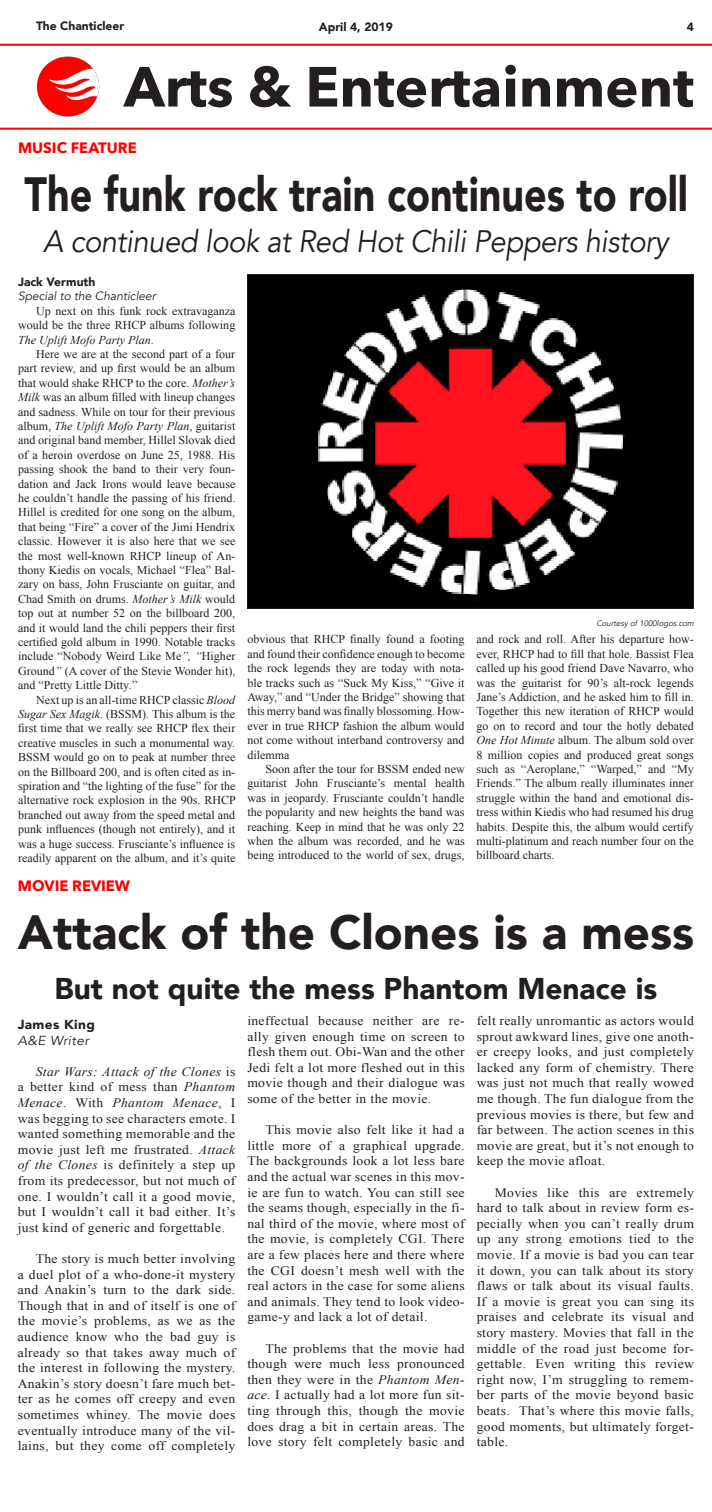
<style>
.page{position:relative;width:712px;height:1512px;background:#fff}
.page>*{position:absolute;margin:0;border:0;box-sizing:border-box;transform-origin:0 0}
.t1{font:700 56px "Avenir Next";color:#231f20}
.t2{font:900 48px "Avenir";color:#231f20;scale:.82 1}
.t3{font:900 48px "Avenir";color:#231f20}
.t4{font:italic 31px "Avenir";letter-spacing:-.015em;color:#231f20;scale:.94 1}
.t5{font:900 30px "Avenir";color:#231f20}
.t6{font:700 15px "Avenir Next";color:#f00}
.t7{font:13px/15.6px "Times New Roman";letter-spacing:.025em;color:#231f20;text-align:justify;scale:1.05 1}
.t8{font:900 13px "Avenir";letter-spacing:.025em;color:#231f20;scale:1.05 1}
.t9{font:italic 13px "Avenir";letter-spacing:.025em;color:#231f20;scale:1.05 1}
.t10{font:12px/14.4px "Times New Roman";color:#231f20;text-align:justify}
.t11{font:900 12px "Avenir";color:#231f20}
.t12{font:italic 12px "Avenir";color:#231f20}
.t13{font:italic 8px "Avenir";color:#231f20}
.s1{font-style:italic}
</style>
<div class="page">
<img style="left:37px;top:56px;width:63px;height:61px">
<hr style="left:0;top:128px;width:711px;height:2px;background:#f00">
<hr style="left:0;top:44px;width:711px;height:2px;background:#f00">
<img style="left:249px;top:276px;width:442px;height:331px">
<div style="left:247px;top:274px;width:446px;height:335px;border:1px solid #231f20"></div>
<p class="t11" style="left:36px;top:16px;width:90px">The Chanticleer</p>
<p class="t11" style="left:319px;top:16px;width:75px">April 4, 2019</p>
<p class="t11" style="left:686px;top:16px;width:9px">4</p>
<p class="t1" style="left:124px;top:38px;width:571px">Arts &amp; Entertainment</p>
<p class="t6" style="left:18px;top:135px;width:120px">MUSIC FEATURE</p>
<p class="t2" style="left:24px;top:153px;width:810px">The funk rock train continues to roll</p>
<p class="t4" style="left:43px;top:222px;width:666px">A continued look at Red Hot Chili Peppers history</p>
<p class="t11" style="left:18px;top:272px;width:79px">Jack Vermuth</p>
<p class="t12" style="left:18px;top:289px;width:139px">Special to the Chanticleer</p>
<p class="t10" style="left:18px;top:303px;width:219px;text-indent:18px">Up next on this funk rock extravaganza would be the three RHCP albums following <span class="s1">The Uplift Mofo Party Plan</span>.</p>
<p class="t10" style="left:18px;top:347px;width:219px;text-indent:18px">Here we are at the second part of a four part review, and up first would be an album that would shake RHCP to the core. <span class="s1">Mother’s Milk</span> was an album filled with lineup changes and sadness. While on tour for their previous album, <span class="s1">The Uplift Mofo Party Plan</span>, guitarist and original band member, Hillel Slovak died of a heroin overdose on June 25, 1988. His passing shook the band to their very foun&shy;dation and Jack Irons would leave because he couldn’t handle the passing of his friend.<br>Hillel is credited for one song on the album, that being “Fire” a cover of the Jimi Hendrix classic. However it is also here that we see the most well-known RHCP lineup of An&shy;thony Kiedis on vocals, Michael “Flea” Bal&shy;zary on bass, John Frusciante on guitar, and Chad Smith on drums. <span class="s1">Mother’s Milk</span> would top out at number 52 on the billboard 200, and it would land the chili peppers their first certified gold album in 1990. Notable tracks include “Nobody Weird Like Me<span class="s1">”, “</span>Higher Ground<span class="s1">”</span> (A cover of the Stevie Wonder hit), and “Pretty Little Ditty<span class="s1">.</span>”</p>
<p class="t10" style="left:18px;top:692px;width:219px;text-indent:18px">Next up is an all-time RHCP classic <span class="s1">Blood Sugar Sex Magik</span>. (BSSM). This album is the first time that we really see RHCP flex their creative muscles in such a monumental way.<br>BSSM would go on to peak at number three on the Billboard 200, and is often cited as in&shy;spiration and “the lighting of the fuse” for the alternative rock explosion in the 90s. RHCP branched out away from the speed metal and punk influences (though not entirely), and it was a huge success. Frusciante’s influence is readily apparent on the album, and it’s quite</p>
<p class="t10" style="left:247px;top:632px;width:219px">obvious that RHCP finally found a footing and found their confidence enough to become the rock legends they are today with nota&shy;ble tracks such as “Suck My Kiss,” “Give it Away,” and “Under the Bridge” showing that this merry band was finally blossoming. How&shy;ever in true RHCP fashion the album would not come without interband controversy and dilemma</p>
<p class="t10" style="left:247px;top:762px;width:219px;text-indent:18px">Soon after the tour for BSSM ended new guitarist John Frusciante’s mental health was in jeopardy. Frusciante couldn’t handle the popularity and new heights the band was reaching. Keep in mind that he was only 22 when the album was recorded, and he was being introduced to the world of sex, drugs,</p>
<p class="t13" style="left:596px;top:618px;width:99px">Courtesy of 1000logos.com</p>
<p class="t10" style="left:476px;top:632px;width:219px">and rock and roll. After his departure how&shy;ever, RHCP had to fill that hole. Bassist Flea called up his good friend Dave Navarro, who was the guitarist for 90’s alt-rock legends Jane’s Addiction, and he asked him to fill in.<br>Together this new iteration of RHCP would go on to record and tour the hotly debated <span class="s1">One Hot Minute</span> album. The album sold over 8 million copies and produced great songs such as “Aeroplane,” “Warped,” and “My Friends.” The album really illuminates inner struggle within the band and emotional dis&shy;tress within Kiedis who had resumed his drug habits. Despite this, the album would certify multi-platinum and reach number four on the billboard charts.</p>
<p class="t6" style="left:18px;top:872px;width:114px">MOVIE REVIEW</p>
<p class="t3" style="left:18px;top:891px;width:677px">Attack of the Clones is a mess</p>
<p class="t5" style="left:55px;top:963px;width:604px">But not quite the mess Phantom Menace is</p>
<p class="t8" style="left:18px;top:1013px;width:75px">James King</p>
<p class="t9" style="left:18px;top:1032px;width:69px">A&amp;E Writer</p>
<p class="t7" style="left:18px;top:1063px;width:209px;text-indent:18px"><span class="s1">Star Wars: Attack of the Clones</span> is a better kind of mess than <span class="s1">Phantom Menace</span>. With <span class="s1">Phantom Menace</span>, I was begging to see characters emote. I wanted something memorable and the movie just left me frustrated. <span class="s1">Attack of the Clones</span> is definitely a step up from its predecessor, but not much of one. I wouldn’t call it a good movie, but I wouldn’t call it bad either. It’s just kind of generic and forgettable.</p>
<p class="t7" style="left:18px;top:1251px;width:209px;text-indent:18px">The story is much better involving a duel plot of a who-done-it mystery and Anakin’s turn to the dark side.<br>Though that in and of itself is one of the movie’s problems, as we as the audience know who the bad guy is already so that takes away much of the interest in following the mystery.<br>Anakin’s story doesn’t fare much bet&shy;ter as he comes off creepy and even sometimes whiney. The movie does eventually introduce many of the vil&shy;lains, but they come off completely</p>
<p class="t7" style="left:247px;top:1013px;width:208px">ineffectual because neither are re&shy;ally given enough time on screen to flesh them out. Obi-Wan and the other Jedi felt a lot more fleshed out in this movie though and their dialogue was some of the better in the movie.</p>
<p class="t7" style="left:247px;top:1122px;width:208px;text-indent:18px">This movie also felt like it had a little more of a graphical upgrade.<br>The backgrounds look a lot less bare and the actual war scenes in this mov&shy;ie are fun to watch. You can still see the seams though, especially in the fi&shy;nal third of the movie, where most of the movie, is completely CGI. There are a few places here and there where the CGI doesn’t mesh well with the real actors in the case for some aliens and animals. They tend to look video&shy;game-y and lack a lot of detail.</p>
<p class="t7" style="left:247px;top:1340px;width:208px;text-indent:18px">The problems that the movie had though were much less pronounced then they were in the <span class="s1">Phantom Men&shy;ace</span>. I actually had a lot more fun sit&shy;ting through this, though the movie does drag a bit in certain areas. The love story felt completely basic and</p>
<p class="t7" style="left:476px;top:1013px;width:208px">felt really unromantic as actors would sprout awkward lines, give one anoth&shy;er creepy looks, and just completely lacked any form of chemistry. There was just not much that really wowed me though. The fun dialogue from the previous movies is there, but few and far between. The action scenes in this movie are great, but it’s not enough to keep the movie afloat.</p>
<p class="t7" style="left:476px;top:1184px;width:208px;text-indent:18px">Movies like this are extremely hard to talk about in review form es&shy;pecially when you can’t really drum up any strong emotions tied to the movie. If a movie is bad you can tear it down, you can talk about its story flaws or talk about its visual faults.<br>If a movie is great you can sing its praises and celebrate its visual and story mastery. Movies that fall in the middle of the road just become for&shy;gettable. Even writing this review right now, I’m struggling to remem&shy;ber parts of the movie beyond basic beats. That’s where this movie falls, good moments, but ultimately forget&shy;table.</p>
</div>
